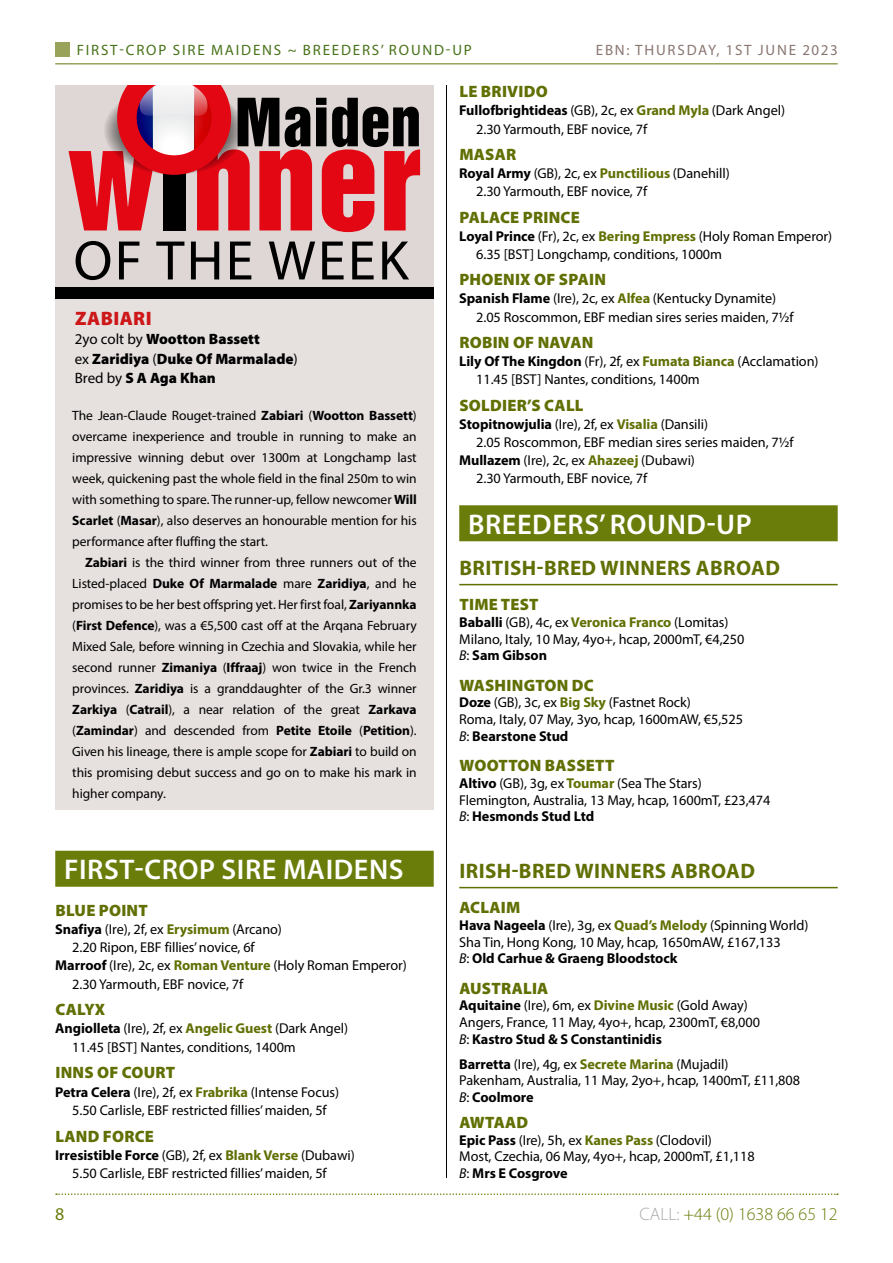
<style>
.page{position:relative;width:893px;height:1263px;background:#fff}
.page>*{position:absolute;margin:0;border:0;box-sizing:border-box;transform-origin:0 0}
.t1{font:600 28.5px "Myriad Pro";letter-spacing:.02em;color:#fff}
.t2{font:700 21px "Myriad Pro";letter-spacing:.02em;color:#616f03}
.t3{font:900 19.5px "Myriad Pro";letter-spacing:.02em;color:#cd1719}
.t4{font:300 18px "Myriad Pro";color:#6a7d0a}
.t5{font:18px "Myriad Pro";color:#6a7d0a}
.t6{font:900 16.5px "Myriad Pro";letter-spacing:.015em;color:#616f03}
.t7{font:900 15px/19.5px "Myriad Pro";color:#000}
.t8{font:15px "Myriad Pro";letter-spacing:.12em;color:#487219}
.t9{font:15px "Myriad Pro";letter-spacing:.12em;color:#8a7670}
.t10{font:14.25px/16.5px "Myriad Pro";letter-spacing:-.005em;color:#000}
.t11{font:13.5px/21px "Myriad Pro";letter-spacing:-.005em;color:#000;text-align:justify}
.s1{font-weight:700}
.s2{font-weight:700;color:#616f03}
.s3{font-style:italic}
.s4{font-weight:400}
.s5{color:#a8a8a7}
</style>
<div class="page">
<svg style="left:56px;top:1193px;width:782px;height:2px"></svg>
<div style="left:55px;top:43px;width:15px;height:14px;background:#99a35a"></div>
<hr style="left:55px;top:63px;width:783px;height:2px;background:#99a35a">
<hr style="left:446px;top:85px;width:1px;height:1093px;background:#000">
<div style="left:459px;top:505px;width:379px;height:36px;background:#6a7d0a"></div>
<hr style="left:459px;top:584px;width:379px;height:1px;background:#616f03">
<hr style="left:459px;top:887px;width:379px;height:1px;background:#616f03">
<div style="left:55px;top:851px;width:379px;height:36px;background:#6a7d0a"></div>
<div style="left:55px;top:293px;width:379px;height:517px;background:#e6e0df"></div>
<div style="left:55px;top:86px;width:379px;height:207px;background:#dfd7d5"></div>
<svg style="left:76px;top:241px;width:34px;height:39px"></svg>
<svg style="left:119px;top:242px;width:20px;height:37px"></svg>
<svg style="left:156px;top:242px;width:28px;height:37px"></svg>
<svg style="left:191px;top:242px;width:28px;height:37px"></svg>
<svg style="left:230px;top:242px;width:21px;height:37px"></svg>
<svg style="left:269px;top:242px;width:46px;height:37px"></svg>
<svg style="left:322px;top:242px;width:22px;height:37px"></svg>
<svg style="left:352px;top:242px;width:22px;height:37px"></svg>
<svg style="left:382px;top:242px;width:27px;height:37px"></svg>
<div style="left:55px;top:287px;width:379px;height:12px;background:#000"></div>
<svg style="left:69px;top:85px;width:351px;height:147px"></svg>
<p class="t8" style="left:77px;top:41px;width:397px">FIRST-CROP SIRE MAIDENS ~ BREEDERS’ ROUND-UP</p>
<p class="t9" style="left:596px;top:41px;width:243px">EBN: THURSDAY, 1ST JUNE 2023</p>
<p class="t6" style="left:459px;top:81px;width:90px">LE BRIVIDO</p>
<p class="t10" style="left:476px;top:101px;width:310px;line-height:18px;text-indent:-17px"><span class="s1">Fullofbrightideas</span> (GB), 2c, ex <span class="s2">Grand Myla</span> (Dark Angel)<br>2.30 Yarmouth, EBF novice, 7f</p>
<p class="t6" style="left:459px;top:143px;width:58px">MASAR</p>
<p class="t10" style="left:476px;top:164px;width:255px;line-height:18px;text-indent:-17px"><span class="s1">Royal Army</span> (GB), 2c, ex <span class="s2">Punctilious</span> (Danehill)<br>2.30 Yarmouth, EBF novice, 7f</p>
<p class="t6" style="left:459px;top:206px;width:122px">PALACE PRINCE</p>
<p class="t10" style="left:476px;top:227px;width:357px;line-height:18px;text-indent:-17px"><span class="s1">Loyal Prince</span> (Fr), 2c, ex <span class="s2">Bering Empress</span> (Holy Roman Emperor)<br>6.35 [BST] Longchamp, conditions, 1000m</p>
<p class="t6" style="left:459px;top:269px;width:148px">PHOENIX OF SPAIN</p>
<p class="t10" style="left:476px;top:289px;width:319px;line-height:18px;text-indent:-17px"><span class="s1">Spanish Flame</span> (Ire), 2c, ex <span class="s2">Alfea</span> (Kentucky Dynamite)<br>2.05 Roscommon, EBF median sires series maiden, 71/2f</p>
<p class="t6" style="left:459px;top:331px;width:136px">ROBIN OF NAVAN</p>
<p class="t10" style="left:476px;top:352px;width:344px;line-height:18px;text-indent:-17px"><span class="s1">Lily Of The Kingdon</span> (Fr), 2f, ex <span class="s2">Fumata Bianca</span> (Acclamation)<br>11.45 [BST] Nantes, conditions, 1400m</p>
<p class="t6" style="left:459px;top:394px;width:126px">SOLDIER’S CALL</p>
<p class="t10" style="left:459px;top:416px;width:250px"><span class="s1">Stopitnowjulia</span> (Ire), 2f, ex <span class="s2">Visalia</span> (Dansili)</p>
<p class="t10" style="left:476px;top:434px;width:319px">2.05 Roscommon, EBF median sires series maiden, 71/2f</p>
<p class="t10" style="left:459px;top:452px;width:237px"><span class="s1">Mullazem</span> (Ire), 2c, ex <span class="s2">Ahazeej</span> (Dubawi)</p>
<p class="t10" style="left:476px;top:470px;width:172px">2.30 Yarmouth, EBF novice, 7f</p>
<h1 class="t1" style="left:468px;top:506px;width:285px">BREEDERS’ ROUND-UP</h1>
<h2 class="t2" style="left:459px;top:555px;width:322px">BRITISH-BRED WINNERS ABROAD</h2>
<p class="t6" style="left:459px;top:594px;width:81px">TIME TEST</p>
<p class="t10" style="left:459px;top:614px;width:287px"><span class="s1">Baballi</span> (GB), 4c, ex <span class="s2">Veronica Franco</span> (Lomitas)<br>Milano, Italy, 10 May, 4yo+, hcap, 2000mT, €4,250<br><span class="s3">B</span>: <span class="s1">Sam Gibson</span></p>
<p class="t6" style="left:459px;top:674px;width:136px">WASHINGTON DC</p>
<p class="t10" style="left:459px;top:694px;width:285px"><span class="s1">Doze</span> (GB), 3c, ex <span class="s2">Big Sky</span> (Fastnet Rock)<br>Roma, Italy, 07 May, 3yo, hcap, 1600mAW, €5,525<br><span class="s3">B</span>: <span class="s1">Bearstone Stud</span></p>
<p class="t6" style="left:459px;top:755px;width:157px">WOOTTON BASSETT</p>
<p class="t10" style="left:459px;top:775px;width:313px"><span class="s1">Altivo</span> (GB), 3g, ex <span class="s2">Toumar</span> (Sea The Stars)<br>Flemington, Australia, 13 May, hcap, 1600mT, £23,474<br><span class="s3">B</span>: <span class="s1">Hesmonds Stud Ltd</span></p>
<h3 class="t3" style="left:75px;top:305px;width:78px">ZABIARI</h3>
<p class="t7" style="left:75px;top:329px;width:225px"><span class="s4">2yo colt by</span> Wootton Bassett<br><span class="s4">ex</span> Zaridiya <span class="s4">(</span>Duke Of Marmalade<span class="s4">)<br>Bred by</span> S A Aga Khan</p>
<p class="t11" style="left:72px;top:404px;width:346px">The Jean-Claude Rouget-trained <span class="s1">Zabiari</span> (<span class="s1">Wootton Bassett</span>) overcame inexperience and trouble in running to make an impressive winning debut over 1300m at Longchamp last week, quickening past the whole field in the final 250m to win with something to spare. The runner-up, fellow newcomer <span class="s1">Will Scarlet</span> (<span class="s1">Masar</span>), also deserves an honourable mention for his performance after fluffing the start.</p>
<p class="t11" style="left:72px;top:552px;width:346px;text-indent:13px"><span class="s1">Zabiari</span> is the third winner from three runners out of the Listed-placed <span class="s1">Duke Of Marmalade</span> mare <span class="s1">Zaridiya</span>, and he promises to be her best offspring yet. Her first foal, <span class="s1">Zariyannka </span>(<span class="s1">First Defence</span>), was a €5,500 cast off at the Arqana February Mixed Sale, before winning in Czechia and Slovakia, while her second runner <span class="s1">Zimaniya</span> (<span class="s1">Iffraaj</span>) won twice in the French provinces. <span class="s1">Zaridiya</span> is a granddaughter of the Gr.3 winner <span class="s1">Zarkiya</span> (<span class="s1">Catrail</span>), a near relation of the great <span class="s1">Zarkava </span>(<span class="s1">Zamindar</span>) and descended from <span class="s1">Petite Etoile</span> (<span class="s1">Petition</span>).<br>Given his lineage, there is ample scope for <span class="s1">Zabiari</span> to build on this promising debut success and go on to make his mark in higher company.</p>
<h1 class="t1" style="left:64px;top:852px;width:341px">FIRST-CROP SIRE MAIDENS</h1>
<p class="t6" style="left:55px;top:899px;width:94px">BLUE POINT</p>
<p class="t10" style="left:55px;top:921px;width:228px"><span class="s1">Snafiya</span> (Ire), 2f, ex <span class="s2">Erysimum</span> (Arcano)</p>
<p class="t10" style="left:72px;top:939px;width:184px">2.20 Ripon, EBF fillies’ novice, 6f</p>
<p class="t10" style="left:55px;top:957px;width:353px"><span class="s1">Marroof</span> (Ire), 2c, ex <span class="s2">Roman Venture</span> (Holy Roman Emperor)</p>
<p class="t10" style="left:72px;top:975px;width:172px">2.30 Yarmouth, EBF novice, 7f</p>
<p class="t6" style="left:55px;top:999px;width:51px">CALYX</p>
<p class="t10" style="left:72px;top:1019px;width:277px;line-height:18.1px;text-indent:-17px"><span class="s1">Angiolleta</span> (Ire), 2f, ex <span class="s2">Angelic Guest</span> (Dark Angel)<br>11.45 [BST] Nantes, conditions, 1400m</p>
<p class="t6" style="left:55px;top:1062px;width:121px">INNS OF COURT</p>
<p class="t10" style="left:55px;top:1082px;width:285px;line-height:18.1px;text-align:center"><span class="s1">Petra Celera</span> (Ire), 2f, ex <span class="s2">Frabrika</span> (Intense Focus)<br>5.50 Carlisle, EBF restricted fillies’ maiden, 5f</p>
<p class="t6" style="left:55px;top:1125px;width:100px">LAND FORCE</p>
<p class="t10" style="left:72px;top:1146px;width:284px;line-height:18.1px;text-indent:-17px"><span class="s1">Irresistible Force</span> (GB), 2f, ex <span class="s2">Blank Verse</span> (Dubawi)<br>5.50 Carlisle, EBF restricted fillies’ maiden, 5f</p>
<h2 class="t2" style="left:459px;top:857px;width:297px">IRISH-BRED WINNERS ABROAD</h2>
<p class="t6" style="left:459px;top:897px;width:63px">ACLAIM</p>
<p class="t10" style="left:459px;top:917px;width:351px"><span class="s1">Hava Nageela</span> (Ire), 3g, ex <span class="s2">Quad’s Melody</span> (Spinning World)<br>Sha Tin, Hong Kong, 10 May, hcap, 1650mAW, £167,133<br><span class="s3">B</span>: <span class="s1">Old Carhue &amp; Graeng Bloodstock</span></p>
<p class="t6" style="left:459px;top:977px;width:91px">AUSTRALIA</p>
<p class="t10" style="left:459px;top:997px;width:302px"><span class="s1">Aquitaine</span> (Ire), 6m, ex <span class="s2">Divine Music</span> (Gold Away)<br>Angers, France, 11 May, 4yo+, hcap, 2300mT, €8,000<br><span class="s3">B</span>: <span class="s1">Kastro Stud &amp; S Constantinidis</span></p>
<p class="t10" style="left:459px;top:1055px;width:342px"><span class="s1">Barretta</span> (Ire), 4g, ex <span class="s2">Secrete Marina</span> (Mujadil)<br>Pakenham, Australia, 11 May, 2yo+, hcap, 1400mT, £11,808<br><span class="s3">B</span>: <span class="s1">Coolmore</span></p>
<p class="t6" style="left:459px;top:1112px;width:70px">AWTAAD</p>
<p class="t10" style="left:459px;top:1131px;width:297px"><span class="s1">Epic Pass</span> (Ire), 5h, ex <span class="s2">Kanes Pass</span> (Clodovil)<br>Most, Czechia, 06 May, 4yo+, hcap, 2000mT, £1,118<br><span class="s3">B</span>: <span class="s1">Mrs E Cosgrove</span></p>
<p class="t5" style="left:55px;top:1203px;width:11px">8</p>
<p class="t4" style="left:639px;top:1203px;width:200px"><span class="s5">CALL:</span> +44 (0) 1638 66 65 12</p>
</div>
